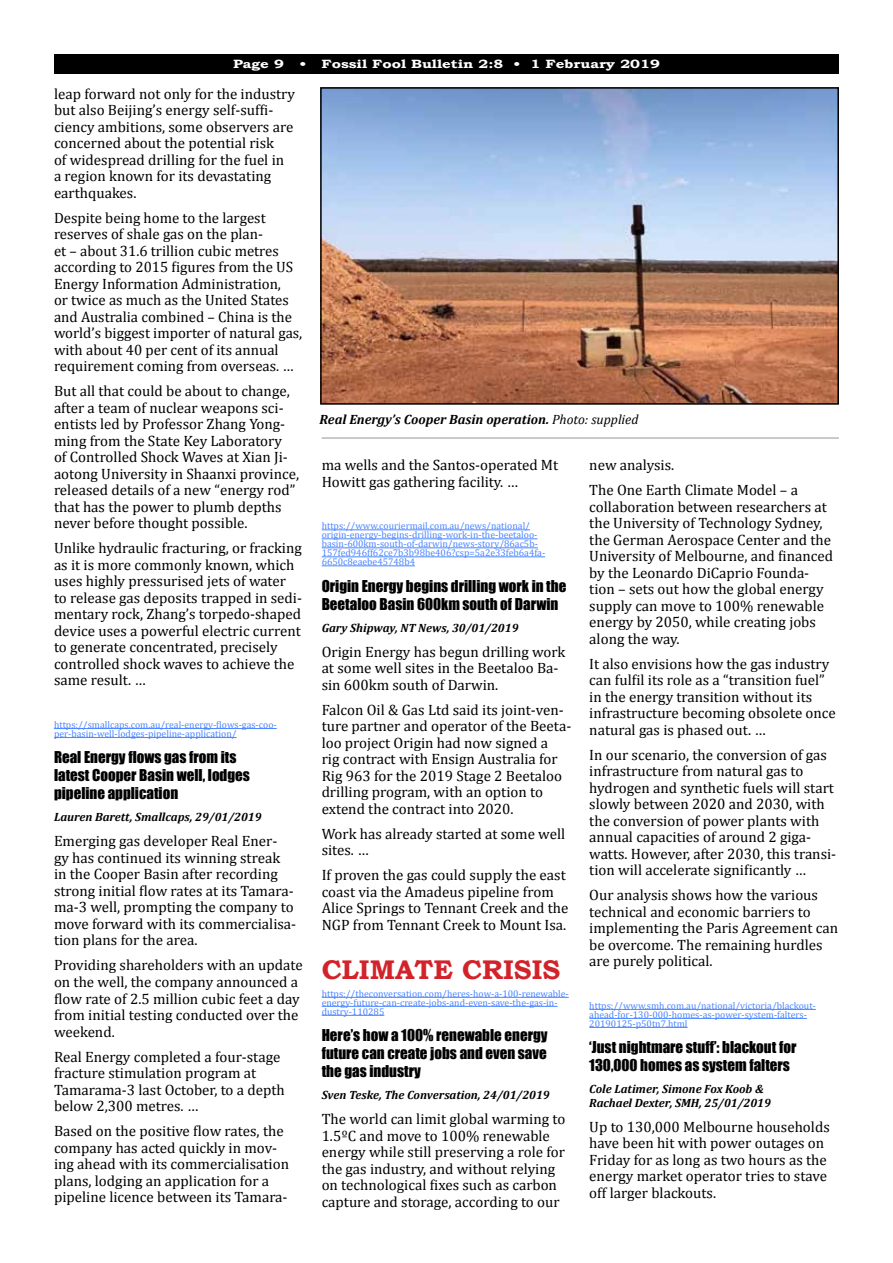
<style>
.page{position:relative;width:893px;height:1263px;background:#fff}
.page>*{position:absolute;margin:0;border:0;box-sizing:border-box;transform-origin:0 0}
.t1{font:700 27px "Bookman Old Style";color:#d2232a}
.t2{font:15px/16.5px "Cambria";color:#000}
.t3{font:15px/18px "Impact";color:#000}
.t4{font:italic 700 13.5px "Cambria";color:#000}
.t5{font:italic 700 12px/13.5px "Cambria";color:#000}
.t6{font:700 12px "Bookman Old Style";color:#fff;scale:1.25 1}
.t7{font:9.75px/9px "Cambria";color:#4a85ff}
.s1{font-weight:400}
</style>
<div class="page">
<div style="left:54px;top:54px;width:785px;height:20px;background:#000"></div>
<hr style="left:54px;top:728px;width:223px;height:1px;background:#4a85ff">
<hr style="left:54px;top:737px;width:183px;height:1px;background:#4a85ff">
<hr style="left:322px;top:529px;width:208px;height:1px;background:#4a85ff">
<hr style="left:322px;top:538px;width:215px;height:1px;background:#4a85ff">
<hr style="left:322px;top:547px;width:216px;height:1px;background:#4a85ff">
<hr style="left:322px;top:556px;width:223px;height:1px;background:#4a85ff">
<hr style="left:322px;top:565px;width:93px;height:1px;background:#4a85ff">
<hr style="left:322px;top:997px;width:247px;height:1px;background:#4a85ff">
<hr style="left:322px;top:1006px;width:236px;height:1px;background:#4a85ff">
<hr style="left:322px;top:1015px;width:62px;height:1px;background:#4a85ff">
<hr style="left:589px;top:1009px;width:227px;height:1px;background:#4a85ff">
<hr style="left:589px;top:1018px;width:218px;height:1px;background:#4a85ff">
<hr style="left:589px;top:1027px;width:98px;height:1px;background:#4a85ff">
<img style="left:323px;top:90px;width:513px;height:312px">
<div style="left:320px;top:87px;width:519px;height:318px;border:2px solid #000"></div>
<hr style="left:322px;top:438px;width:517px;height:1px;background:#939598">
<p class="t6" style="left:233px;top:57px;width:42px">Page 9</p>
<p class="t6" style="left:299px;top:57px;width:290px">• Fossil Fool Bulletin 2:8 • 1 February 2019</p>
<p class="t2" style="left:54px;top:85px;width:243px">leap forward not only for the industry but also Beijing’s energy self-suffi&shy;ciency ambitions, some observers are concerned about the potential risk<br>of widespread drilling for the fuel in a region known for its devastating earthquakes.</p>
<p class="t2" style="left:54px;top:209px;width:250px">Despite being home to the largest reserves of shale gas on the plan-<br>et – about 31.6 trillion cubic metres according to 2015 figures from the US Energy Information Administration,<br>or twice as much as the United States and Australia combined – China is the world’s biggest importer of natural gas, with about 40 per cent of its annual requirement coming from overseas. …</p>
<p class="t2" style="left:54px;top:383px;width:247px">But all that could be about to change, after a team of nuclear weapons sci&shy;entists led by Professor Zhang Yong&shy;ming from the State Key Laboratory<br>of Controlled Shock Waves at Xian Ji&shy;aotong University in Shaanxi province, released details of a new “energy rod” that has the power to plumb depths never before thought possible.</p>
<p class="t2" style="left:54px;top:540px;width:250px">Unlike hydraulic fracturing, or fracking as it is more commonly known, which uses highly pressurised jets of water to release gas deposits trapped in sedi&shy;mentary rock, Zhang’s torpedo-shaped device uses a powerful electric current to generate concentrated, precisely controlled shock waves to achieve the same result. …</p>
<p class="t7" style="left:54px;top:720px;width:224px">https://smallcaps.com.au/real-energy-flows-gas-coo&shy;per-basin-well-lodges-pipeline-application/</p>
<p class="t3" style="left:54px;top:748px;width:197px">Real Energy flows gas from its latest Cooper Basin well, lodges pipeline application</p>
<p class="t5" style="left:54px;top:810px;width:209px">Lauren Barett, Smallcaps, 29/01/2019</p>
<p class="t2" style="left:54px;top:833px;width:244px">Emerging gas developer Real Ener-<br>gy has continued its winning streak in the Cooper Basin after recording strong initial flow rates at its Tamara&shy;ma-3 well, prompting the company to move forward with its commercialisa&shy;tion plans for the area.</p>
<p class="t2" style="left:54px;top:957px;width:250px">Providing shareholders with an update on the well, the company announced a flow rate of 2.5 million cubic feet a day from initial testing conducted over the weekend.</p>
<p class="t2" style="left:54px;top:1048px;width:232px">Real Energy completed a four-stage fracture stimulation program at<br>Tamarama-3 last October, to a depth below 2,300 metres. …</p>
<p class="t2" style="left:54px;top:1122px;width:237px">Based on the positive flow rates, the company has acted quickly in mov&shy;ing ahead with its commercialisation plans, lodging an application for a pipeline licence between its Tamara-</p>
<p class="t4" style="left:320px;top:411px;width:320px">Real Energy’s Cooper Basin operation. <span class="s1">Photo: supplied</span></p>
<p class="t2" style="left:322px;top:457px;width:238px">ma wells and the Santos-operated Mt<br>Howitt gas gathering facility. …</p>
<p class="t7" style="left:322px;top:521px;width:225px">https://www.couriermail.com.au/news/national/ origin-energy-begins-drilling-work-in-the-beetaloo&shy;basin-600km-south-of-darwin/news-story/86ac5b-157fed946ff62ce7b3b98be406?csp=5a2e33feb6a4fa-6650c8eaebe45748b4</p>
<p class="t3" style="left:322px;top:576px;width:246px">Origin Energy begins drilling work in the<br>Beetaloo Basin 600km south of Darwin</p>
<p class="t5" style="left:322px;top:621px;width:198px">Gary Shipway, NT News, 30/01/2019</p>
<p class="t2" style="left:322px;top:643px;width:245px">Origin Energy has begun drilling work at some well sites in the Beetaloo Ba&shy;sin 600km south of Darwin.</p>
<p class="t2" style="left:322px;top:701px;width:251px">Falcon Oil &amp; Gas Ltd said its joint-ven&shy;ture partner and operator of the Beeta&shy;loo project Origin had now signed a<br>rig contract with Ensign Australia for Rig 963 for the 2019 Stage 2 Beetaloo drilling program, with an option to extend the contract into 2020.</p>
<p class="t2" style="left:322px;top:825px;width:245px">Work has already started at some well sites. …</p>
<p class="t2" style="left:322px;top:867px;width:248px">If proven the gas could supply the east coast via the Amadeus pipeline from Alice Springs to Tennant Creek and the NGP from Tennant Creek to Mount Isa.</p>
<h1 class="t1" style="left:322px;top:954px;width:240px">CLIMATE CRISIS</h1>
<p class="t7" style="left:322px;top:989px;width:249px">https://theconversation.com/heres-how-a-100-renewable&shy;energy-future-can-create-jobs-and-even-save-the-gas-in&shy;dustry-110285</p>
<p class="t3" style="left:322px;top:1026px;width:227px;text-align:justify">Here’s how a 100% renewable energy future can create jobs and even save the gas industry</p>
<p class="t5" style="left:322px;top:1088px;width:230px">Sven Teske, The Conversation, 24/01/2019</p>
<p class="t2" style="left:322px;top:1111px;width:245px">The world can limit global warming to 1.5ºC and move to 100% renewable energy while still preserving a role for the gas industry, and without relying on technological fixes such as carbon capture and storage, according to our</p>
<p class="t2" style="left:589px;top:452px;width:210px;line-height:25px">new analysis.<br>The One Earth Climate Model – a</p>
<p class="t2" style="left:589px;top:498px;width:245px">collaboration between researchers at the University of Technology Sydney, the German Aerospace Center and the University of Melbourne, and financed by the Leonardo DiCaprio Founda&shy;tion – sets out how the global energy supply can move to 100% renewable energy by 2050, while creating jobs along the way.</p>
<p class="t2" style="left:589px;top:655px;width:248px">It also envisions how the gas industry can fulfil its role as a “transition fuel” in the energy transition without its infrastructure becoming obsolete once natural gas is phased out. …</p>
<p class="t2" style="left:589px;top:746px;width:248px">In our scenario, the conversion of gas infrastructure from natural gas to hydrogen and synthetic fuels will start slowly between 2020 and 2030, with the conversion of power plants with annual capacities of around 2 giga&shy;watts. However, after 2030, this transi&shy;tion will accelerate significantly …</p>
<p class="t2" style="left:589px;top:887px;width:250px">Our analysis shows how the various technical and economic barriers to implementing the Paris Agreement can be overcome. The remaining hurdles are purely political.</p>
<p class="t7" style="left:589px;top:1001px;width:228px">https://www.smh.com.au/national/victoria/blackout&shy;ahead-for-130-000-homes-as-power-system-falters-<br>20190125-p50tn7.html</p>
<p class="t3" style="left:589px;top:1038px;width:209px">‘Just nightmare stuff’: blackout for<br>130,000 homes as system falters</p>
<p class="t5" style="left:589px;top:1082px;width:183px">Cole Latimer, Simone Fox Koob &amp;<br>Rachael Dexter, SMH, 25/01/2019</p>
<p class="t2" style="left:589px;top:1118px;width:242px">Up to 130,000 Melbourne households have been hit with power outages on Friday for as long as two hours as the energy market operator tries to stave off larger blackouts.</p>
</div>
